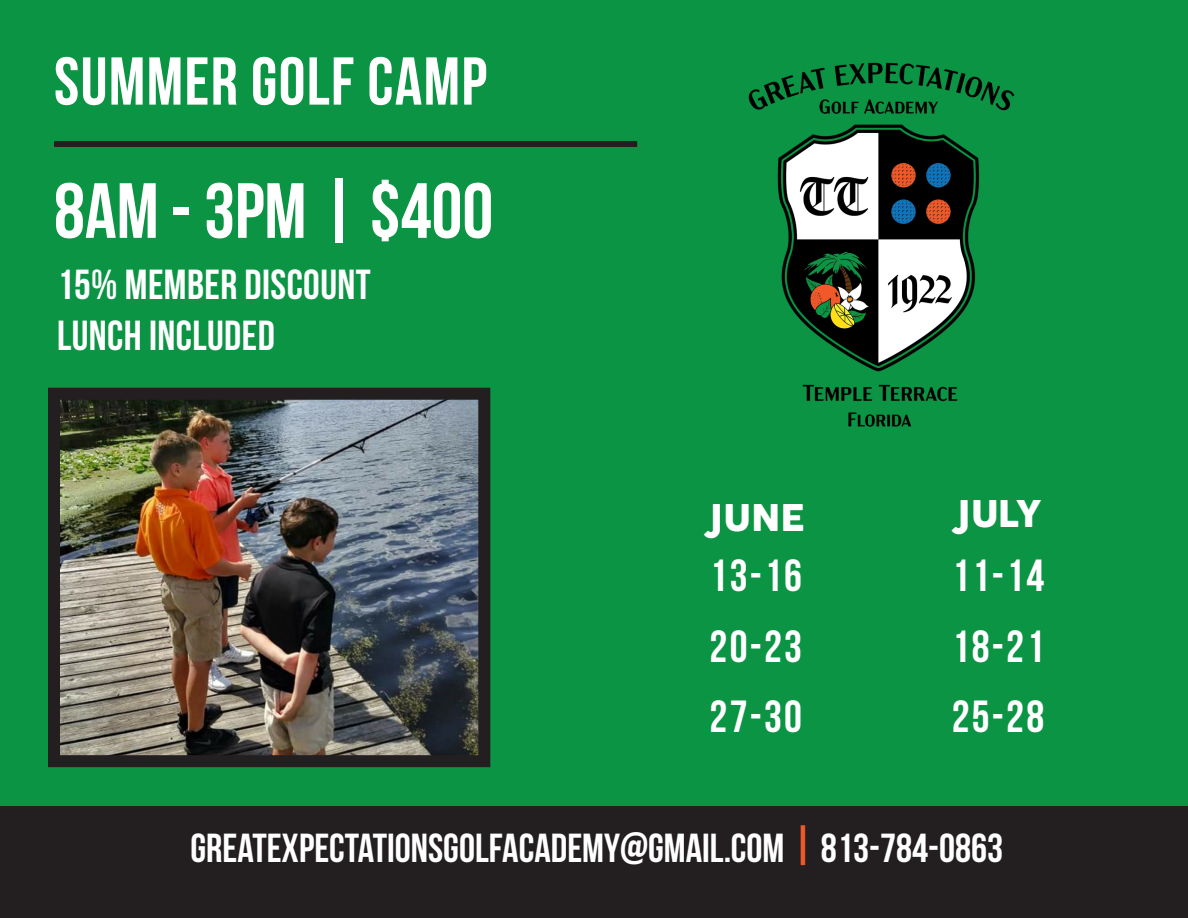
<style>
.page{position:relative;width:1188px;height:918px;background:#0b9444}
.page>*{position:absolute;margin:0;border:0;box-sizing:border-box;transform-origin:0 0}
.t1{font:78px "Bebas Neue";color:#fff}
.t2{font:67.5px "Bebas Neue";letter-spacing:.02em;color:#fff}
.t3{font:45px "Bebas Neue";letter-spacing:.05em;color:#fff}
.t4{font:42px "Bebas Neue";letter-spacing:.01em;color:#fff}
.t5{font:40.5px "Bebas Neue";color:#fff}
.t6{font:36px "COCOGOOSE";color:#fff}
.s1{font-size:48px;color:#f1592a}
</style>
<div class="page">
<img style="left:61px;top:401px;width:416px;height:353px">
<div style="left:48px;top:388px;width:442px;height:379px;border:12px solid #231f20"></div>
<img style="left:748px;top:62px;width:267px;height:365px">
<div style="left:0;top:807px;width:1188px;height:111px;background:#231f20"></div>
<div style="left:54px;top:141px;width:583px;height:6px;background:#231f20"></div>
<p class="t2" style="left:54px;top:44px;width:434px">SUMMER GOLF CAMP</p>
<p class="t1" style="left:54px;top:168px;width:441px">8AM - 3PM | $400</p>
<p class="t4" style="left:57px;top:262px;width:315px">15% MEMBER DISCOUNT</p>
<p class="t4" style="left:57px;top:312px;width:219px">LUNCH INCLUDED</p>
<p class="t6" style="left:707px;top:490px;width:99px">JUNE</p>
<p class="t3" style="left:710px;top:551px;width:94px">13-16</p>
<p class="t3" style="left:710px;top:621px;width:94px">20-23</p>
<p class="t3" style="left:710px;top:692px;width:94px">27-30</p>
<p class="t6" style="left:954px;top:487px;width:89px">JULY</p>
<p class="t3" style="left:952px;top:551px;width:94px">11-14</p>
<p class="t3" style="left:952px;top:621px;width:94px">18-21</p>
<p class="t3" style="left:952px;top:692px;width:94px">25-28</p>
<p class="t5" style="left:190px;top:826px;width:814px">GREATEXPECTATIONSGOLFACADEMY@GMAIL.COM <span class="s1">|</span> 813-784-0863</p>
</div>
